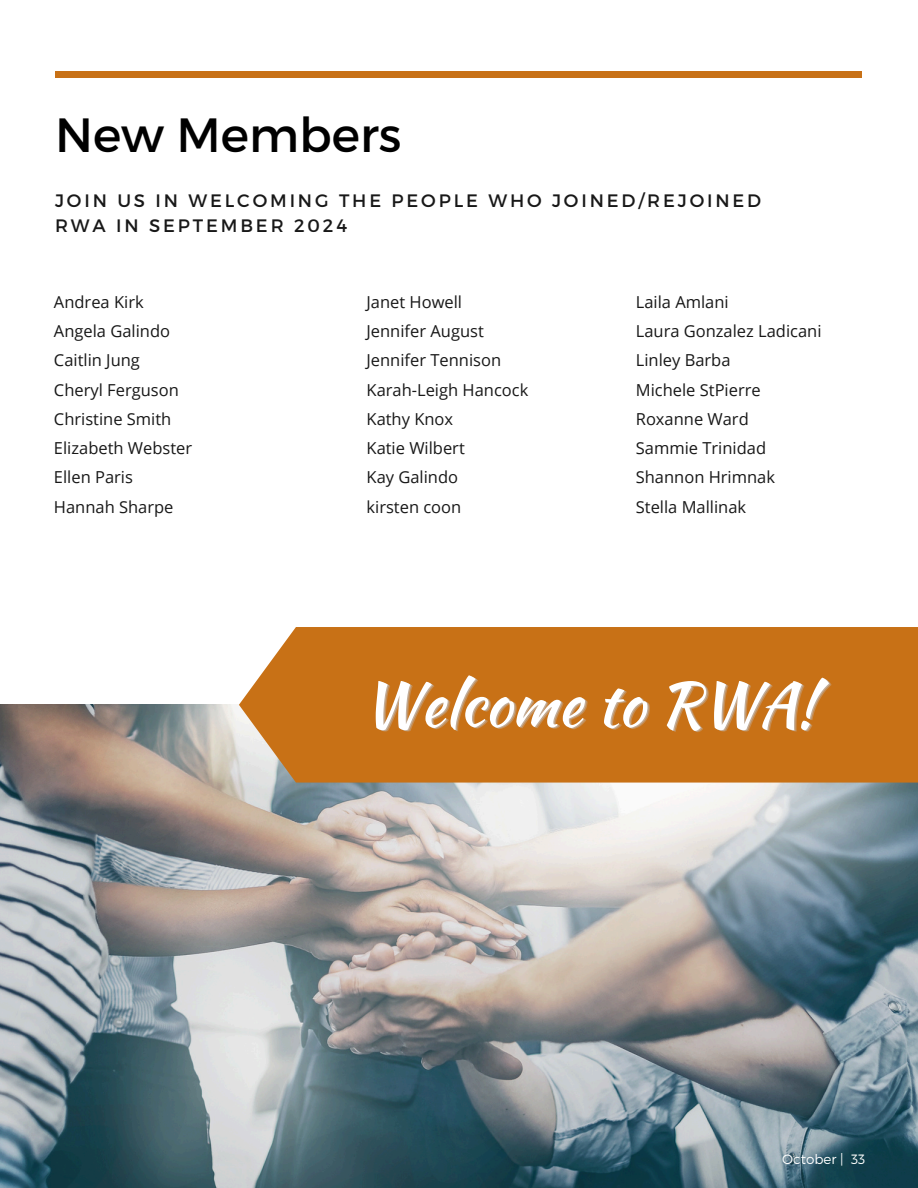
<style>
.page{position:relative;width:918px;height:1188px;background:#fff}
.page>*{position:absolute;margin:0;border:0;box-sizing:border-box;transform-origin:0 0}
.t1{font:60.6px "Kaushan Script";color:#fff}
.t2{font:48px "Montserrat";color:#000}
.t3{font:18px/24.8px "Montserrat";letter-spacing:.16em;color:#181818}
.t4{font:16.5px/29.2px "Open Sans";color:#181818}
.t5{font:300 13.5px "Montserrat";color:#fff}
</style>
<div class="page">
<div style="left:56px;top:71px;width:806px;height:7px;background:#c87116"></div>
<img style="left:0;top:705px;width:918px;height:483px">
<div style="left:239px;top:627px;width:679px;height:156px;background:#c87116"></div>
<h3 class="t2" style="left:55px;top:104px;width:348px">New Members</h3>
<h4 class="t3" style="left:55px;top:188px;width:708px">JOIN US IN WELCOMING THE PEOPLE WHO JOINED/REJOINED<br>RWA IN SEPTEMBER 2024</h4>
<h4 class="t4" style="left:54px;top:287px;width:140px">Andrea Kirk<br>Angela Galindo<br>Caitlin Jung<br>Cheryl Ferguson<br>Christine Smith<br>Elizabeth Webster<br>Ellen Paris<br>Hannah Sharpe</h4>
<h4 class="t4" style="left:367px;top:287px;width:163px">Janet Howell<br>Jennifer August<br>Jennifer Tennison<br>Karah-Leigh Hancock<br>Kathy Knox<br>Katie Wilbert<br>Kay Galindo<br>kirsten coon</h4>
<h1 class="t4" style="left:636px;top:287px;width:187px">Laila Amlani<br>Laura Gonzalez Ladicani<br>Linley Barba<br>Michele StPierre<br>Roxanne Ward<br>Sammie Trinidad<br>Shannon Hrimnak<br>Stella Mallinak</h1>
<p class="t1" style="left:362px;top:660px;width:455px">Welcome to RWA!</p>
<p class="t5" style="left:782px;top:1150px;width:84px">October | 33</p>
</div>
